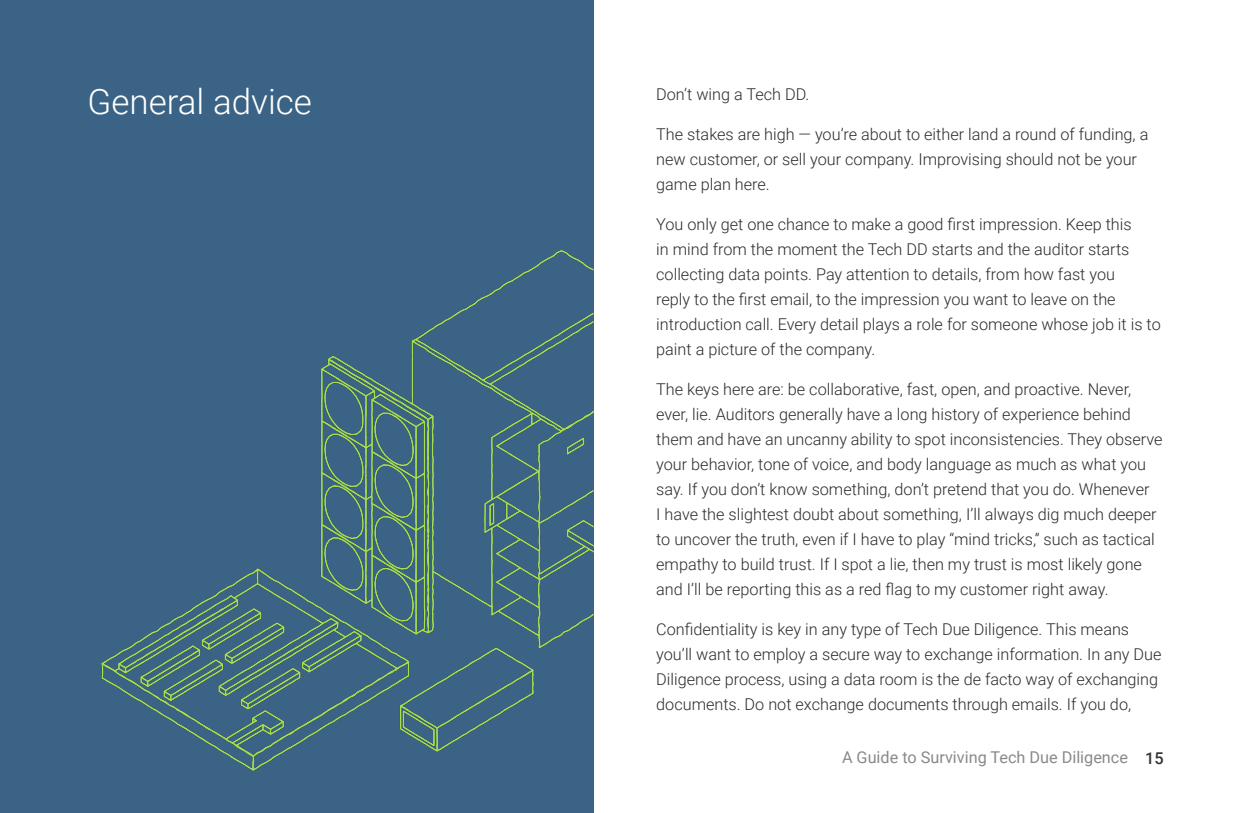
<style>
.page{position:relative;width:1250px;height:813px;background:#fff}
.page>*{position:absolute;margin:0;border:0;box-sizing:border-box;transform-origin:0 0}
.t1{font:300 35px "Roboto";color:#fff}
.t2{font:300 16.25px/25px "Roboto";color:#2b2b2b}
.t3{font:16.25px "Roboto";color:#888a8a}
.s1{font-weight:500;color:#343433}
</style>
<div class="page">
<div style="left:0;top:0;width:594px;height:812px;background:#3b6385"></div>
<img style="left:101px;top:249px;width:493px;height:521px">
<h1 class="t1" style="left:88px;top:77px;width:226px">General advice</h1>
<p class="t2" style="left:656px;top:81px;width:155px">Don’t wing a Tech DD.</p>
<p class="t2" style="left:656px;top:121px;width:494px">The stakes are high — you’re about to either land a round of funding, a new customer, or sell your company. Improvising should not be your game plan here.</p>
<p class="t2" style="left:656px;top:211px;width:506px">You only get one chance to make a good first impression. Keep this<br>in mind from the moment the Tech DD starts and the auditor starts collecting data points. Pay attention to details, from how fast you<br>reply to the first email, to the impression you want to leave on the introduction call. Every detail plays a role for someone whose job it is to paint a picture of the company.</p>
<p class="t2" style="left:656px;top:376px;width:508px">The keys here are: be collaborative, fast, open, and proactive. Never, ever, lie. Auditors generally have a long history of experience behind them and have an uncanny ability to spot inconsistencies. They observe your behavior, tone of voice, and body language as much as what you say. If you don’t know something, don’t pretend that you do. Whenever<br>I have the slightest doubt about something, I’ll always dig much deeper to uncover the truth, even if I have to play “mind tricks,” such as tactical empathy to build trust. If I spot a lie, then my trust is most likely gone and I’ll be reporting this as a red flag to my customer right away.</p>
<p class="t2" style="left:656px;top:616px;width:507px">Confidentiality is key in any type of Tech Due Diligence. This means you’ll want to employ a secure way to exchange information. In any Due Diligence process, using a data room is the de facto way of exchanging documents. Do not exchange documents through emails. If you do,</p>
<p class="t3" style="left:842px;top:745px;width:323px">A Guide to Surviving Tech Due Diligence <span class="s1">15</span></p>
</div>
